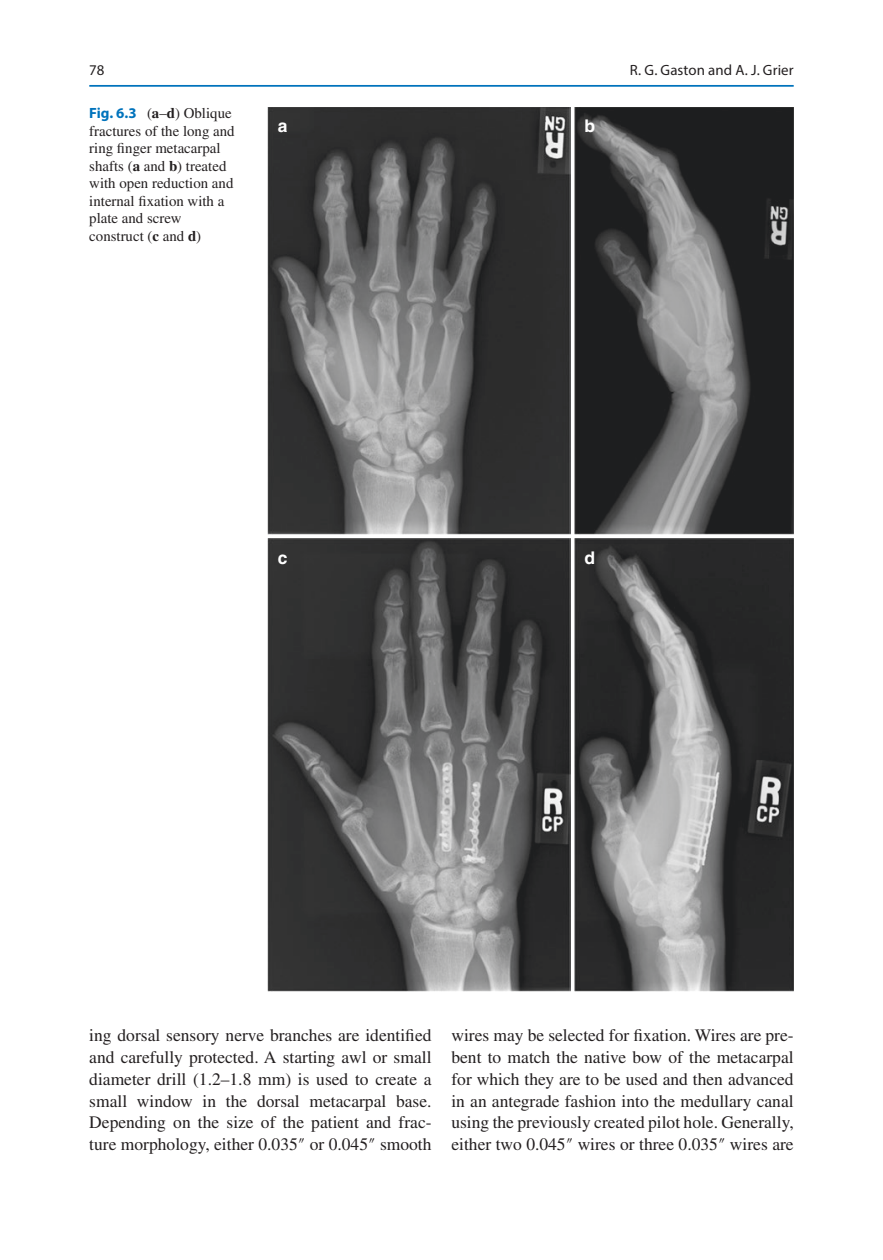
<style>
.page{position:relative;width:883px;height:1260px;background:#fff}
.page>*{position:absolute;margin:0;border:0;box-sizing:border-box;transform-origin:0 0}
.t1{font:17.5px/21.9px "Times LT Std";color:#231f20;text-align:justify}
.t2{font:17.5px "Helvetica Bold 3";color:#fff}
.t3{font:14.88px/17.5px "Times LT Std";color:#231f20}
.t4{font:14.88px "Myriad Pro Regular 2";letter-spacing:.01em;color:#231f20}
.t5{font:14.88px "Myriad Pro";color:#231f20}
.s1{font-family:"Myriad Pro";font-weight:700;color:#0073bc}
.s2{font-weight:700}
.s3{font-family:"STIX General"}
</style>
<div class="page">
<img style="left:575px;top:539px;width:219px;height:452px">
<img style="left:268px;top:539px;width:302px;height:452px">
<img style="left:575px;top:107px;width:219px;height:427px">
<img style="left:268px;top:107px;width:302px;height:427px">
<hr style="left:89px;top:85px;width:705px;height:2px;background:#0073bc">
<p class="t5" style="left:89px;top:61px;width:17px">78</p>
<p class="t3" style="left:89px;top:104px;width:147px"><span class="s1">Fig. 6.3</span> (<span class="s2">a</span>–<span class="s2">d</span>) Oblique fractures of the long and ring finger metacarpal shafts (<span class="s2">a</span> and <span class="s2">b</span>) treated with open reduction and internal fixation with a plate and screw construct (<span class="s2">c</span> and <span class="s2">d</span>)</p>
<p class="t2" style="left:278px;top:115px;width:11px">a</p>
<p class="t2" style="left:585px;top:115px;width:12px">b</p>
<p class="t4" style="left:630px;top:61px;width:166px">R. G. Gaston and A. J. Grier</p>
<p class="t2" style="left:278px;top:547px;width:11px">c</p>
<p class="t2" style="left:585px;top:547px;width:12px">d</p>
<p class="t1" style="left:89px;top:1024px;width:344px">ing dorsal sensory nerve branches are identified and carefully protected. A starting awl or small diameter drill (1.2–1.8 mm) is used to create a small window in the dorsal metacarpal base.<br>Depending on the size of the patient and frac&shy;ture morphology, either 0.035<span class="s3">″</span> or 0.045<span class="s3">″</span> smooth</p>
<p class="t1" style="left:451px;top:1024px;width:344px">wires may be selected for fixation. Wires are pre&shy;bent to match the native bow of the metacarpal for which they are to be used and then advanced in an antegrade fashion into the medullary canal using the previously created pilot hole. Generally, either two 0.045<span class="s3">″</span> wires or three 0.035<span class="s3">″</span> wires are</p>
</div>
